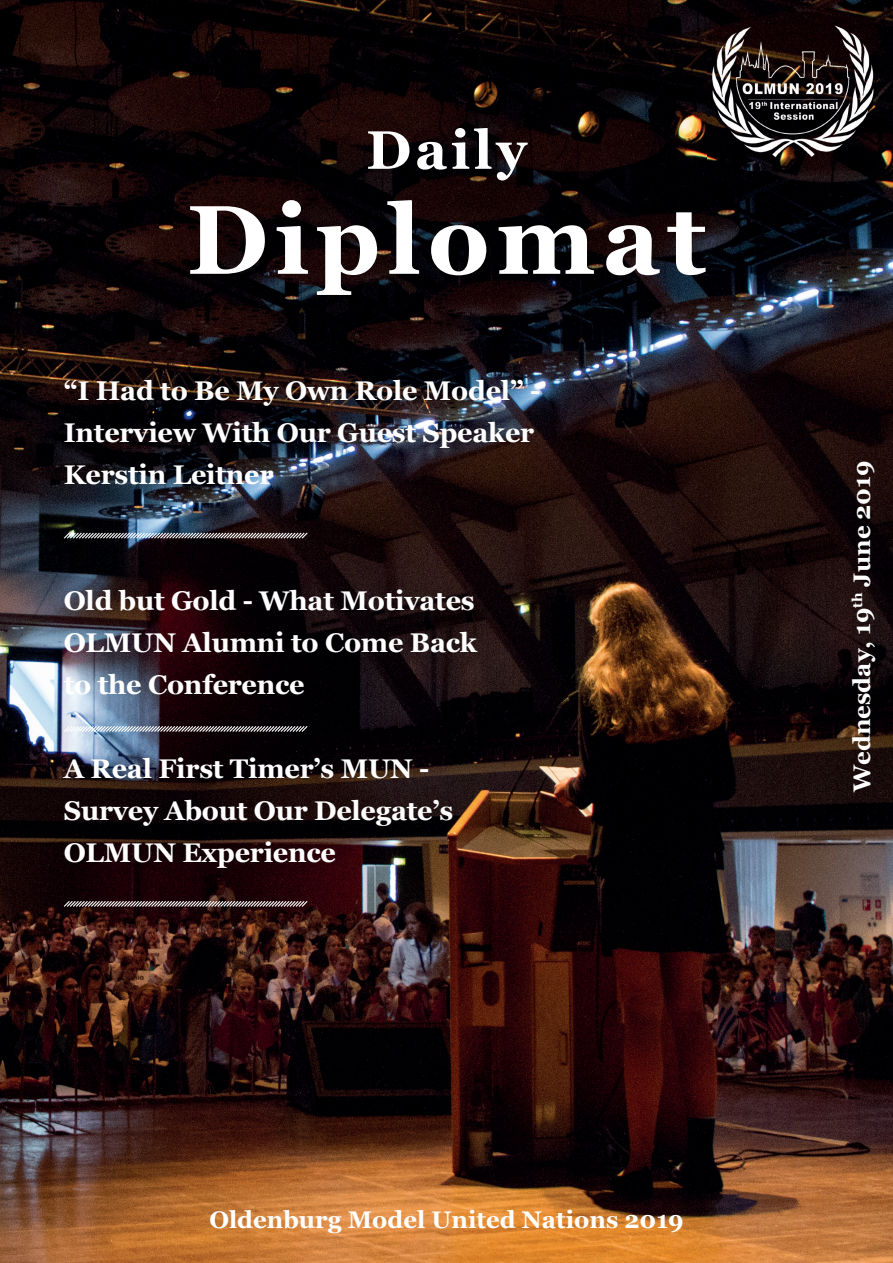
<style>
.page{position:relative;width:893px;height:1263px;background:#fff}
.page>*{position:absolute;margin:0;border:0;box-sizing:border-box;transform-origin:0 0}
.t1{font:700 97.5px "Georgia";letter-spacing:.07em;color:#fff}
.t2{font:700 54px "Georgia";letter-spacing:.07em;color:#fff}
.t3{font:700 27px/42px "Georgia";letter-spacing:-.01em;color:#fff}
.t4{font:700 24px "Georgia";color:#fff}
</style>
<div class="page">
<img style="left:0;top:0;width:893px;height:1263px">
<svg style="left:63px;top:725px;width:246px;height:8px"></svg>
<svg style="left:63px;top:900px;width:246px;height:8px"></svg>
<svg style="left:63px;top:531px;width:246px;height:9px"></svg>
<img style="left:707px;top:0;width:170px;height:170px">
<h2 class="t2" style="left:366px;top:109px;width:162px">Daily</h2>
<h1 class="t1" style="left:187px;top:167px;width:521px">Diplomat</h1>
<p class="t3" style="left:64px;top:368px;width:478px">“I Had to Be My Own Role Model” -<br>Interview With Our Guest Speaker<br>Kerstin Leitner</p>
<p class="t3" style="left:64px;top:578px;width:415px;text-align:justify">Old but Gold - What Motivates OLMUN Alumni to Come Back to the Conference</p>
<p class="t3" style="left:64px;top:746px;width:391px">A Real First Timer’s MUN -<br>Survey About Our Delegate’s<br>OLMUN Experience</p>
<p class="t4" style="left:209px;top:1201px;width:476px">Oldenburg Model United Nations 2019</p>
<p class="t4" style="left:844px;top:792px;width:333px;rotate:-90deg">Wednesday, 19<sup>th</sup> June 2019</p>
</div>
